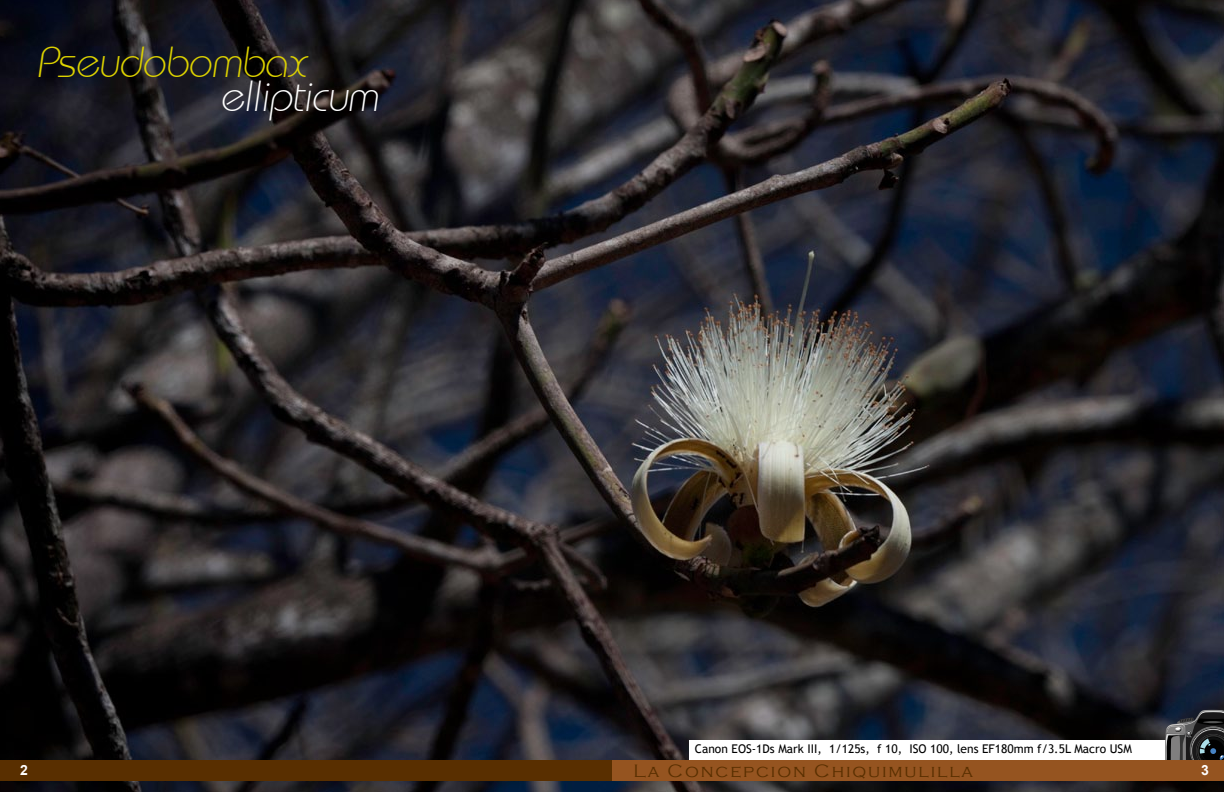
<style>
.page{position:relative;width:1224px;height:792px;background:#fff}
.page>*{position:absolute;margin:0;border:0;box-sizing:border-box;transform-origin:0 0}
.t1{font:300 43.3px "Brie";color:#ddd200}
.t2{font:300 43.3px "Brie";color:#fff}
.t3{font:300 18.4px "Copperplate Gothic";letter-spacing:.1em;color:#592f00}
.t4{font:700 14px "Arial";color:#fff}
.t5{font:12px "Trebuchet MS";color:#000}
</style>
<div class="page">
<img style="left:0;top:0;width:1224px;height:792px">
<div style="left:0;top:760px;width:612px;height:21px;background:#592f00"></div>
<div style="left:689px;top:740px;width:477px;height:20px;background:#fff"></div>
<svg style="left:1165px;top:710px;width:59px;height:50px"></svg>
<div style="left:612px;top:760px;width:612px;height:21px;background:#955420"></div>
<h1 class="t1" style="left:36px;top:42px;width:278px">Pseudobombax</h1>
<h1 class="t2" style="left:220px;top:77px;width:167px">ellipticum</h1>
<p class="t4" style="left:20px;top:760px;width:9px">2</p>
<p class="t5" style="left:695px;top:742px;width:438px">Canon EOS-1Ds Mark III, 1/125s, f 10, ISO 100, lens EF180mm f/3.5L Macro USM</p>
<h2 class="t3" style="left:634px;top:761px;width:341px">La Concepcion Chiquimulilla</h2>
<p class="t4" style="left:1201px;top:761px;width:9px">3</p>
</div>
